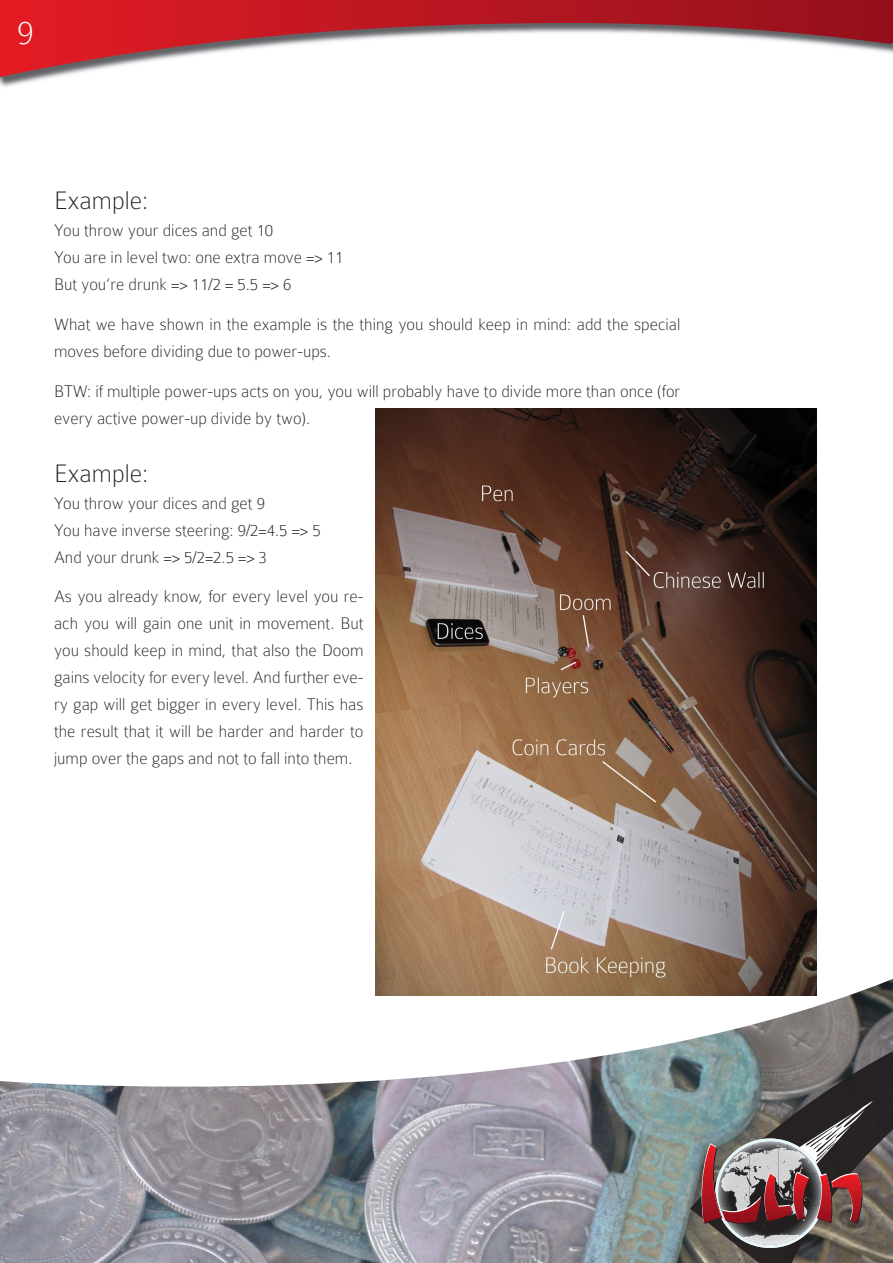
<style>
.page{position:relative;width:893px;height:1263px;background:#fff}
.page>*{position:absolute;margin:0;border:0;box-sizing:border-box;transform-origin:0 0}
.t1{font:100 36px "Colaborate";color:#fff}
.t2{font:100 27px "Colaborate";color:#231f20}
.t3{font:100 18px/27px "Colaborate";color:#231f20}
</style>
<div class="page">
<img style="left:0;top:979px;width:893px;height:284px">
<svg style="left:0;top:0;width:893px;height:77px"></svg>
<svg style="left:690px;top:1004px;width:203px;height:259px;background:#777977"></svg>
<svg style="left:702px;top:1101px;width:171px;height:147px;background:#776262"></svg>
<img style="left:375px;top:408px;width:441px;height:587px">
<h1 class="t1" style="left:17px;top:14px;width:18px">9</h1>
<h2 class="t2" style="left:54px;top:187px;width:96px">Example:</h2>
<p class="t3" style="left:54px;top:217px;width:291px">You throw your dices and get 10<br>You are in level two: one extra move =&gt; 11<br>But you‘re drunk =&gt; 11/2 = 5.5 =&gt; 6</p>
<p class="t3" style="left:54px;top:311px;width:628px">What we have shown in the example is the thing you should keep in mind: add the special moves before dividing due to power-ups.</p>
<p class="t3" style="left:54px;top:377px;width:628px">BTW: if multiple power-ups acts on you, you will probably have to divide more than once (for every active power-up divide by two).</p>
<h2 class="t2" style="left:54px;top:459px;width:96px">Example:</h2>
<p class="t3" style="left:54px;top:489px;width:268px">You throw your dices and get 9<br>You have inverse steering: 9/2=4.5 =&gt; 5<br>And your drunk =&gt; 5/2=2.5 =&gt; 3</p>
<p class="t3" style="left:54px;top:583px;width:311px;text-align:justify">As you already know, for every level you re&shy;ach you will gain one unit in movement. But you should keep in mind, that also the Doom gains velocity for every level. And further eve&shy;ry gap will get bigger in every level. This has the result that it will be harder and harder to jump over the gaps and not to fall into them.</p>
</div>
